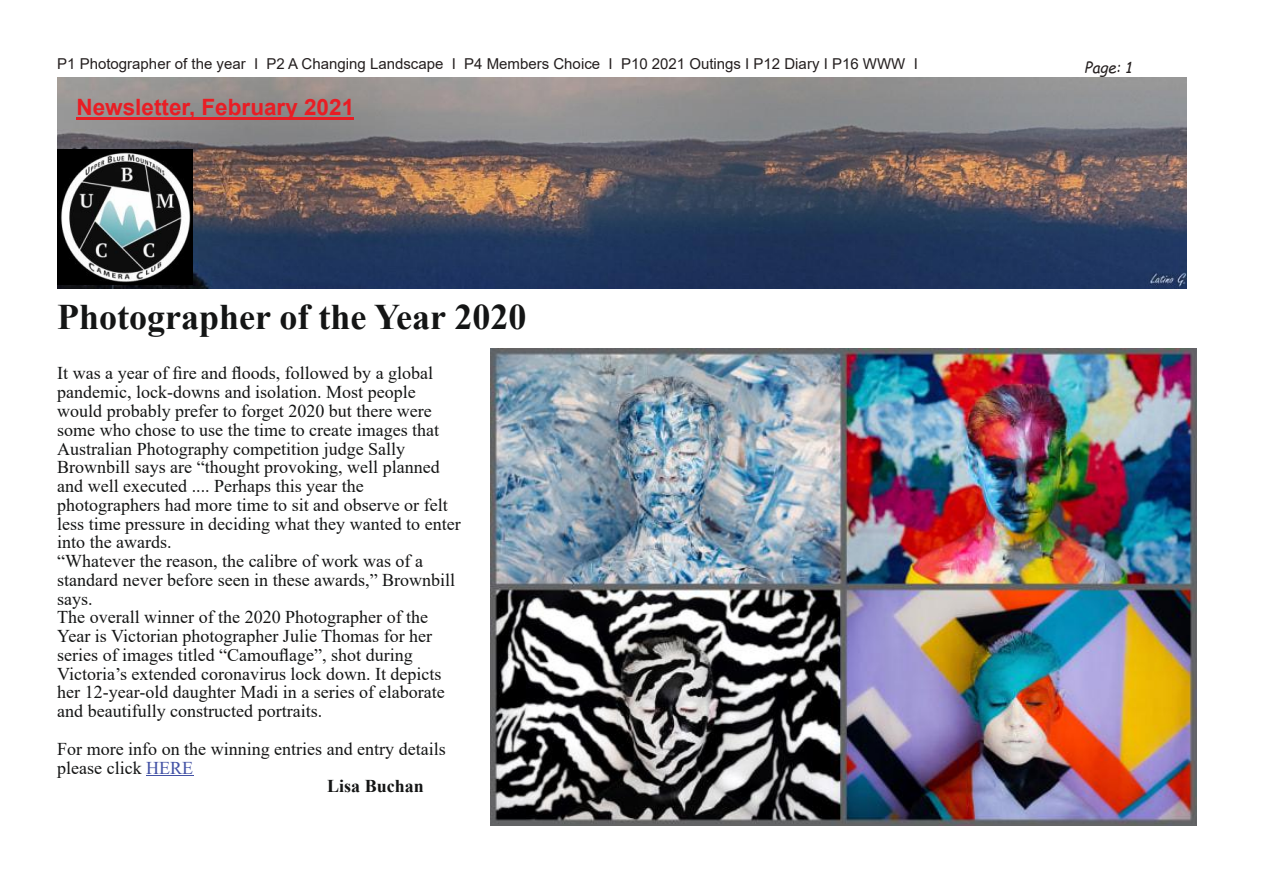
<style>
.page{position:relative;width:1263px;height:893px;background:#fff}
.page>*{position:absolute;margin:0;border:0;box-sizing:border-box;transform-origin:0 0}
.t1{font:700 36px "Times New Roman";color:#141515}
.t2{font:700 22.5px "Arial";color:#e91d24}
.t3{font:18px/18.8px "Times New Roman";color:#141515}
.t4{font:700 18px "Times New Roman";color:#141515}
.t5{font:15px "Arial";color:#241f1f}
.t6{font:italic 15px "Comic Sans MS";color:#241f1f}
.s1{color:#4352a5}
</style>
<div class="page">
<img style="left:57px;top:77px;width:1129px;height:212px">
<img style="left:57px;top:149px;width:135px;height:135px">
<hr style="left:76px;top:117px;width:278px;height:3px;background:#e91d24">
<hr style="left:146px;top:775px;width:47px;height:1px;background:#4352a5">
<img style="left:490px;top:348px;width:706px;height:477px">
<p class="t5" style="left:57px;top:58px;width:862px">P1 Photographer of the year I P2 A Changing Landscape I P4 Members Choice I P10 2021 Outings I P12 Diary I P16 WWW I</p>
<p class="t6" style="left:1084px;top:61px;width:49px">Page: 1</p>
<p class="t2" style="left:76px;top:99px;width:279px">Newsletter, February 2021</p>
<h1 class="t1" style="left:57px;top:304px;width:471px">Photographer of the Year 2020</h1>
<p class="t3" style="left:57px;top:366px;width:405px">It was a year of fire and floods, followed by a global pandemic, lock-downs and isolation. Most people would probably prefer to forget 2020 but there were some who chose to use the time to create images that Australian Photography competition judge Sally Brownbill says are “thought provoking, well planned and well executed .... Perhaps this year the photographers had more time to sit and observe or felt less time pressure in deciding what they wanted to enter into the awards.<br>“Whatever the reason, the calibre of work was of a standard never before seen in these awards,” Brownbill says.<br>The overall winner of the 2020 Photographer of the Year is Victorian photographer Julie Thomas for her series of images titled “Camouflage”, shot during Victoria’s extended coronavirus lock down. It depicts her 12-year-old daughter Madi in a series of elaborate and beautifully constructed portraits.</p>
<p class="t3" style="left:57px;top:741px;width:390px">For more info on the winning entries and entry details</p>
<p class="t3" style="left:57px;top:760px;width:137px">please click <span class="s1">HERE</span></p>
<p class="t4" style="left:327px;top:780px;width:98px">Lisa Buchan</p>
</div>
